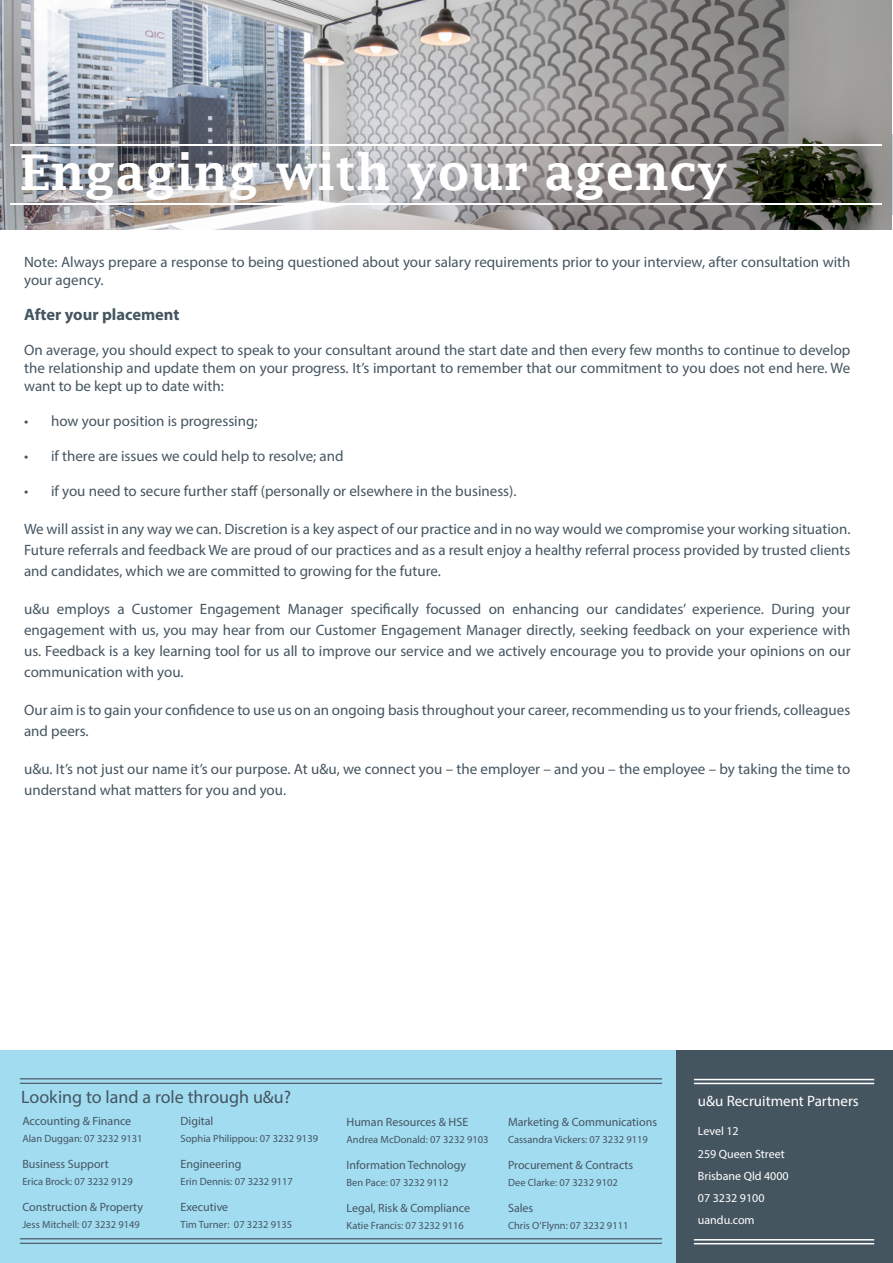
<style>
.page{position:relative;width:893px;height:1263px;background:#fff}
.page>*{position:absolute;margin:0;border:0;box-sizing:border-box;transform-origin:0 0}
.t1{font:600 49.5px "Lucida Fax";color:#fff}
.t2{font:18px "Myriad Pro";color:#455560}
.t3{font:700 16.5px "Myriad Pro";color:#455560}
.t4{font:15px/21px "Myriad Pro";color:#455560}
.t5{font:15px "Myriad Pro";color:#fff}
.t6{font:12px "Myriad Pro";color:#455560}
.t7{font:12px/22.2px "Myriad Pro";color:#fff}
.t8{font:10.5px "Myriad Pro";color:#455560}
</style>
<div class="page">
<div style="left:0;top:1050px;width:893px;height:213px;background:#a2dcf1"></div>
<div style="left:676px;top:1050px;width:217px;height:213px;background:#455560"></div>
<hr style="left:20px;top:1242px;width:642px;height:1px;background:#ade0ee">
<hr style="left:20px;top:1238px;width:642px;height:1px;background:#333e48">
<hr style="left:20px;top:1243px;width:642px;height:1px;background:#333e48">
<hr style="left:20px;top:1082px;width:642px;height:1px;background:#ade0ee">
<hr style="left:20px;top:1078px;width:642px;height:1px;background:#333e48">
<hr style="left:20px;top:1083px;width:642px;height:1px;background:#333e48">
<hr style="left:694px;top:1079px;width:180px;height:1px;background:#fff">
<hr style="left:694px;top:1239px;width:180px;height:1px;background:#fff">
<hr style="left:694px;top:1083px;width:180px;height:1px;background:#fff">
<hr style="left:694px;top:1243px;width:180px;height:1px;background:#fff">
<img style="left:0;top:0;width:891px;height:229px">
<hr style="left:10px;top:144px;width:872px;height:2px;background:#fff">
<hr style="left:10px;top:203px;width:872px;height:2px;background:#fff">
<h1 class="t1" style="left:20px;top:144px;width:710px">Engaging with your agency</h1>
<p class="t4" style="left:24px;top:253px;width:828px;line-height:18px">Note: Always prepare a response to being questioned about your salary requirements prior to your interview, after consultation with your agency.</p>
<p class="t3" style="left:24px;top:304px;width:157px">After your placement</p>
<p class="t4" style="left:24px;top:341px;width:828px;line-height:18px;text-align:justify">On average, you should expect to speak to your consultant around the start date and then every few months to continue to develop the relationship and update them on your progress. It’s important to remember that our commitment to you does not end here. We want to be kept up to date with:</p>
<p class="t4" style="left:24px;top:410px;width:235px">• how your position is progressing;</p>
<p class="t4" style="left:24px;top:445px;width:321px">• if there are issues we could help to resolve; and</p>
<p class="t4" style="left:24px;top:480px;width:494px">• if you need to secure further staff (personally or elsewhere in the business).</p>
<p class="t4" style="left:24px;top:518px;width:828px;text-align:justify">We will assist in any way we can. Discretion is a key aspect of our practice and in no way would we compromise your working situation.<br>Future referrals and feedback We are proud of our practices and as a result enjoy a healthy referral process provided by trusted clients and candidates, which we are committed to growing for the future.</p>
<p class="t4" style="left:24px;top:598px;width:828px;text-align:justify">u&amp;u employs a Customer Engagement Manager specifically focussed on enhancing our candidates’ experience. During your engagement with us, you may hear from our Customer Engagement Manager directly, seeking feedback on your experience with us. Feedback is a key learning tool for us all to improve our service and we actively encourage you to provide your opinions on our communication with you.</p>
<p class="t4" style="left:24px;top:699px;width:828px">Our aim is to gain your confidence to use us on an ongoing basis throughout your career, recommending us to your friends, colleagues and peers.</p>
<p class="t4" style="left:24px;top:758px;width:828px">u&amp;u. It’s not just our name it’s our purpose. At u&amp;u, we connect you – the employer – and you – the employee – by taking the time to understand what matters for you and you.</p>
<p class="t2" style="left:21px;top:1086px;width:271px">Looking to land a role through u&amp;u?</p>
<p class="t6" style="left:22px;top:1114px;width:110px">Accounting &amp; Finance</p>
<p class="t8" style="left:22px;top:1132px;width:122px">Alan Duggan: 07 3232 9131</p>
<p class="t6" style="left:22px;top:1157px;width:88px">Business Support</p>
<p class="t8" style="left:22px;top:1175px;width:112px">Erica Brock: 07 3232 9129</p>
<p class="t6" style="left:22px;top:1200px;width:122px">Construction &amp; Property</p>
<p class="t8" style="left:22px;top:1218px;width:119px">Jess Mitchell: 07 3232 9149</p>
<p class="t6" style="left:181px;top:1114px;width:34px">Digital</p>
<p class="t8" style="left:181px;top:1132px;width:139px">Sophia Philippou: 07 3232 9139</p>
<p class="t6" style="left:181px;top:1157px;width:62px">Engineering</p>
<p class="t8" style="left:181px;top:1175px;width:114px">Erin Dennis: 07 3232 9117</p>
<p class="t6" style="left:181px;top:1200px;width:49px">Executive</p>
<p class="t8" style="left:181px;top:1218px;width:113px">Tim Turner: 07 3232 9135</p>
<p class="t6" style="left:347px;top:1114px;width:123px">Human Resources &amp; HSE</p>
<p class="t8" style="left:347px;top:1133px;width:144px">Andrea McDonald: 07 3232 9103</p>
<p class="t6" style="left:347px;top:1157px;width:121px">Information Technology</p>
<p class="t8" style="left:347px;top:1176px;width:104px">Ben Pace: 07 3232 9112</p>
<p class="t6" style="left:347px;top:1200px;width:125px">Legal, Risk &amp; Compliance</p>
<p class="t8" style="left:347px;top:1219px;width:119px">Katie Francis: 07 3232 9116</p>
<p class="t6" style="left:508px;top:1115px;width:151px">Marketing &amp; Communications</p>
<p class="t8" style="left:508px;top:1133px;width:141px">Cassandra Vickers: 07 3232 9119</p>
<p class="t6" style="left:508px;top:1158px;width:127px">Procurement &amp; Contracts</p>
<p class="t8" style="left:508px;top:1176px;width:111px">Dee Clarke: 07 3232 9102</p>
<p class="t6" style="left:508px;top:1201px;width:27px">Sales</p>
<p class="t8" style="left:508px;top:1219px;width:122px">Chris O’Flynn: 07 3232 9111</p>
<p class="t5" style="left:698px;top:1092px;width:162px">u&amp;u Recruitment Partners</p>
<p class="t7" style="left:698px;top:1120px;width:92px">Level 12<br>259 Queen Street<br>Brisbane Qld 4000<br>07 3232 9100 uandu.com</p>
</div>
